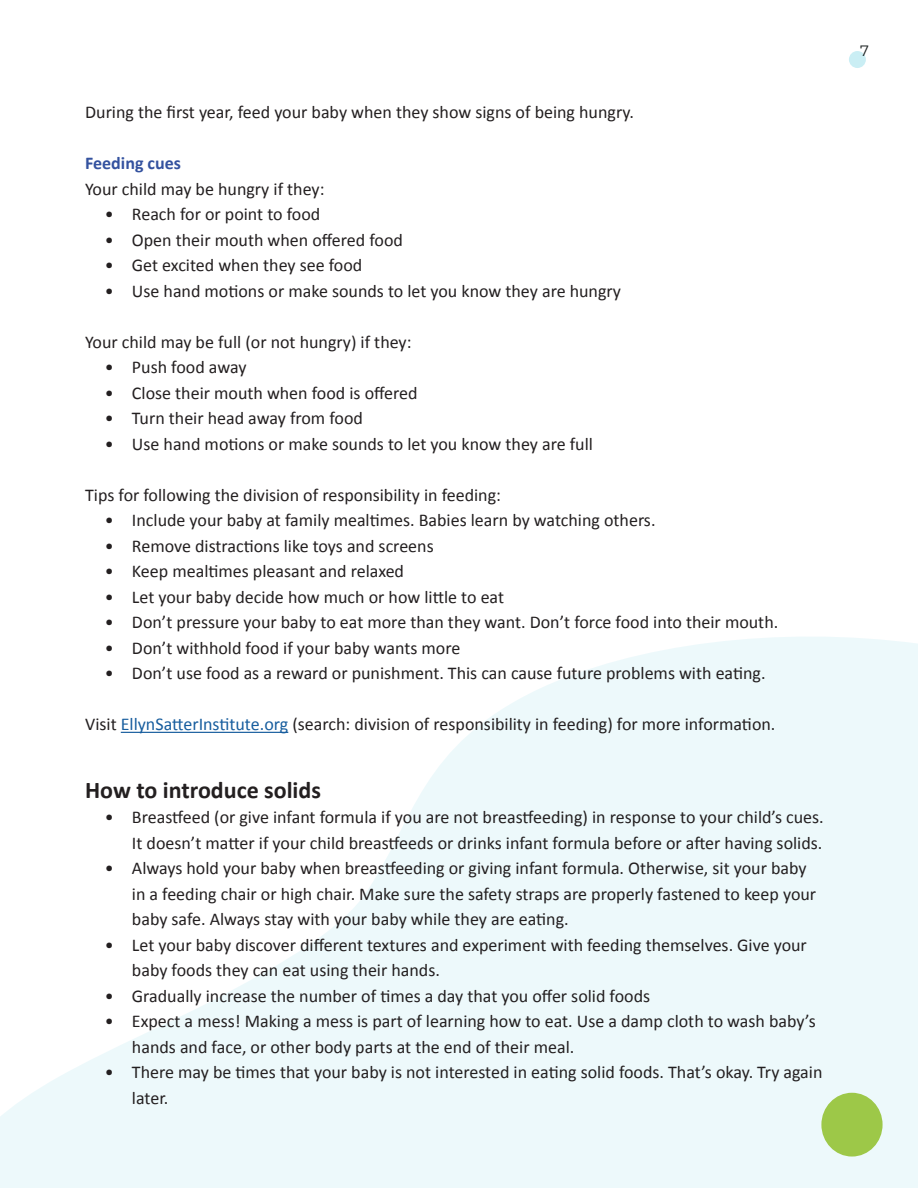
<style>
.page{position:relative;width:918px;height:1188px;background:#fff}
.page>*{position:absolute;margin:0;border:0;box-sizing:border-box;transform-origin:0 0}
.t1{font:700 24px "Calibri";color:#231f20}
.t2{font:18px/25.5px "Calibri";color:#231f20}
.t3{font:700 18px "Calibri";color:#34529f}
.t4{font:15px "Montserrat";color:#181d1d}
.s1{color:#175d9e}
</style>
<div class="page">
<svg style="left:0;top:637px;width:918px;height:551px;fill:#edf9fb"></svg>
<div style="left:821px;top:1093px;width:62px;height:64px;background:#9dc848;border-radius:50%"></div>
<hr style="left:121px;top:732px;width:167px;height:1px;background:#175d9e">
<div style="left:849px;top:51px;width:17px;height:17px;background:#caeef4;border-radius:50%"></div>
<p class="t2" style="left:85px;top:99px;width:550px">During the first year, feed your baby when they show signs of being hungry.</p>
<p class="t3" style="left:85px;top:151px;width:97px">Feeding cues</p>
<p class="t2" style="left:85px;top:175px;width:241px">Your child may be hungry if they:</p>
<p class="t2" style="left:105px;top:201px;width:217px">• Reach for or point to food</p>
<p class="t2" style="left:105px;top:226px;width:300px">• Open their mouth when offered food</p>
<p class="t2" style="left:105px;top:252px;width:259px">• Get excited when they see food</p>
<p class="t2" style="left:105px;top:277px;width:518px">• Use hand motions or make sounds to let you know they are hungry</p>
<p class="t2" style="left:85px;top:328px;width:328px">Your child may be full (or not hungry) if they:</p>
<p class="t2" style="left:105px;top:354px;width:143px">• Push food away</p>
<p class="t2" style="left:105px;top:379px;width:314px">• Close their mouth when food is offered</p>
<p class="t2" style="left:105px;top:405px;width:260px">• Turn their head away from food</p>
<p class="t2" style="left:105px;top:430px;width:489px">• Use hand motions or make sounds to let you know they are full</p>
<p class="t2" style="left:85px;top:481px;width:417px">Tips for following the division of responsibility in feeding:</p>
<p class="t2" style="left:105px;top:507px;width:552px">• Include your baby at family mealtimes. Babies learn by watching others.</p>
<p class="t2" style="left:105px;top:532px;width:330px">• Remove distractions like toys and screens</p>
<p class="t2" style="left:105px;top:558px;width:301px">• Keep mealtimes pleasant and relaxed</p>
<p class="t2" style="left:105px;top:583px;width:401px">• Let your baby decide how much or how little to eat</p>
<p class="t2" style="left:105px;top:609px;width:675px">• Don’t pressure your baby to eat more than they want. Don’t force food into their mouth.</p>
<p class="t2" style="left:105px;top:634px;width:357px">• Don’t withhold food if your baby wants more</p>
<p class="t2" style="left:105px;top:660px;width:662px">• Don’t use food as a reward or punishment. This can cause future problems with eating.</p>
<p class="t2" style="left:85px;top:711px;width:692px">Visit <span class="s1">EllynSatterInstitute.org</span> (search: division of responsibility in feeding) for more information.</p>
<p class="t1" style="left:85px;top:773px;width:237px">How to introduce solids</p>
<p class="t2" style="left:105px;top:804px;width:720px;text-align:right">• Breastfeed (or give infant formula if you are not breastfeeding) in response to your child’s cues.<br>It doesn’t matter if your child breastfeeds or drinks infant formula before or after having solids.</p>
<p class="t2" style="left:132px;top:855px;width:686px;text-indent:-27px">• Always hold your baby when breastfeeding or giving infant formula. Otherwise, sit your baby in a feeding chair or high chair. Make sure the safety straps are properly fastened to keep your baby safe. Always stay with your baby while they are eating.</p>
<p class="t2" style="left:132px;top:931px;width:676px;text-indent:-27px">• Let your baby discover different textures and experiment with feeding themselves. Give your baby foods they can eat using their hands.</p>
<p class="t2" style="left:105px;top:982px;width:547px">• Gradually increase the number of times a day that you offer solid foods</p>
<p class="t2" style="left:132px;top:1008px;width:685px;text-indent:-27px">• Expect a mess! Making a mess is part of learning how to eat. Use a damp cloth to wash baby’s hands and face, or other body parts at the end of their meal.</p>
<p class="t2" style="left:132px;top:1059px;width:692px;text-indent:-27px">• There may be times that your baby is not interested in eating solid foods. That’s okay. Try again later.</p>
<p class="t4" style="left:860px;top:40px;width:10px">7</p>
</div>
